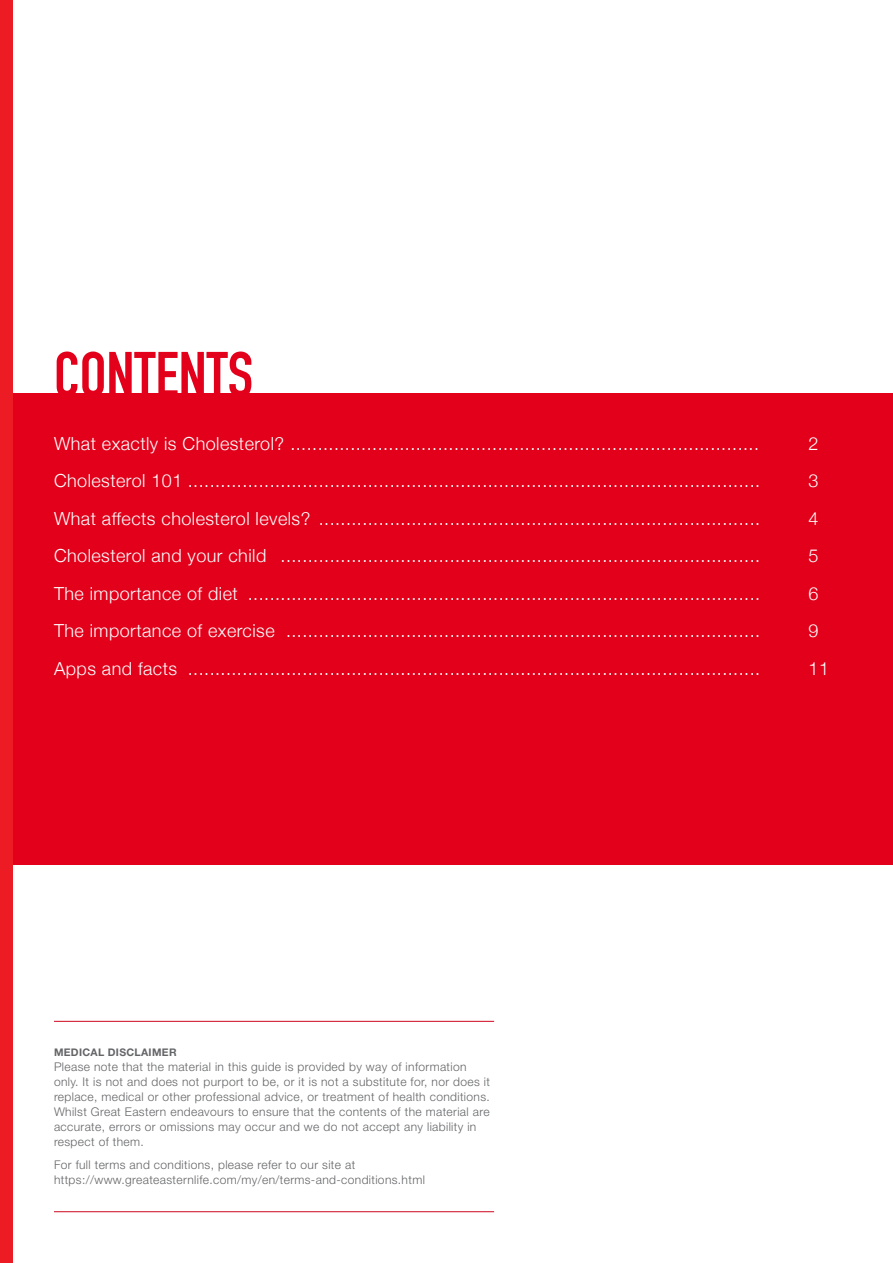
<style>
.page{position:relative;width:893px;height:1263px;background:#fff}
.page>*{position:absolute;margin:0;border:0;box-sizing:border-box;transform-origin:0 0}
.t1{font:63px "DIN Engschrift Std";color:#e2001a}
.t2{font:300 18px/37.5px "Helvetica Neue";letter-spacing:.025em;color:#fff}
.t3{font:300 12px/15px "Helvetica Neue LT Std";letter-spacing:.03em;color:#646567}
.t4{font:700 10.5px "Helvetica Neue LT Std";letter-spacing:.03em;color:#646567}
</style>
<div class="page">
<div style="left:0;top:394px;width:893px;height:471px;background:#e2001a"></div>
<hr style="left:54px;top:1021px;width:440px;height:1px;background:#cd071e">
<hr style="left:54px;top:1211px;width:440px;height:1px;background:#cd071e">
<div style="left:0;top:0;width:13px;height:1263px;background:#ed1c24"></div>
<h1 class="t1" style="left:54px;top:338px;width:201px">CONTENTS</h1>
<p class="t2" style="left:54px;top:424px;width:708px">What exactly is Cholesterol? ......................................................................................<br>Cholesterol 101 .........................................................................................................<br>What affects cholesterol levels?<br>Cholesterol and your child<br>The importance of diet<br>The importance of exercise<br>Apps and facts</p>
<p class="t2" style="left:809px;top:424px;width:12px">2<br>3</p>
<p class="t2" style="left:319px;top:499px;width:443px">.................................................................................</p>
<p class="t2" style="left:809px;top:499px;width:12px">4</p>
<p class="t2" style="left:281px;top:537px;width:481px">........................................................................................</p>
<p class="t2" style="left:809px;top:537px;width:12px">5</p>
<p class="t2" style="left:248px;top:574px;width:514px">..............................................................................................</p>
<p class="t2" style="left:809px;top:574px;width:12px">6</p>
<p class="t2" style="left:286px;top:612px;width:476px">.......................................................................................</p>
<p class="t2" style="left:809px;top:612px;width:12px">9</p>
<p class="t2" style="left:188px;top:649px;width:574px">.........................................................................................................</p>
<p class="t2" style="left:809px;top:649px;width:22px">11</p>
<p class="t4" style="left:54px;top:1046px;width:124px">MEDICAL DISCLAIMER</p>
<p class="t3" style="left:54px;top:1059px;width:438px">Please note that the material in this guide is provided by way of information only. It is not and does not purport to be, or it is not a substitute for, nor does it replace, medical or other professional advice, or treatment of health conditions.<br>Whilst Great Eastern endeavours to ensure that the contents of the material are accurate, errors or omissions may occur and we do not accept any liability in respect of them.</p>
<p class="t3" style="left:54px;top:1157px;width:372px">For full terms and conditions, please refer to our site at https://www.greateasternlife.com/my/en/terms-and-conditions.html</p>
</div>
